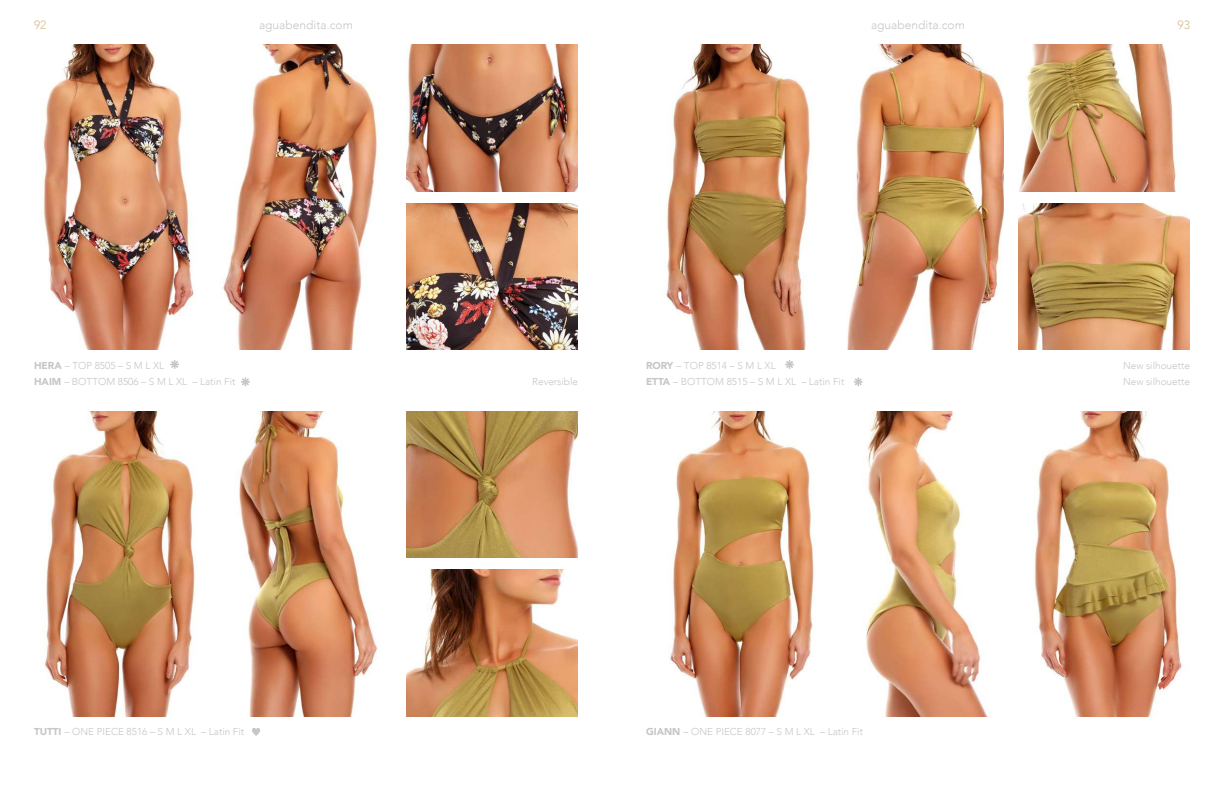
<style>
.page{position:relative;width:1224px;height:792px;background:#fff}
.page>*{position:absolute;margin:0;border:0;box-sizing:border-box;transform-origin:0 0}
.t1{font:300 12px "Avenir";color:#c6c6c6}
.t2{font:300 12px "Avenir";color:#dbbc8c}
.t3{font:300 10px "Avenir";color:#c6c6c6}
.s1{font-weight:900}
</style>
<div class="page">
<img style="left:406px;top:570px;width:172px;height:146px">
<img style="left:239px;top:411px;width:139px;height:305px">
<img style="left:406px;top:411px;width:172px;height:147px">
<img style="left:42px;top:411px;width:154px;height:305px">
<img style="left:406px;top:203px;width:172px;height:147px">
<img style="left:406px;top:45px;width:172px;height:146px">
<img style="left:223px;top:45px;width:154px;height:305px">
<img style="left:43px;top:45px;width:152px;height:305px">
<svg style="left:252px;top:728px;width:8px;height:8px"></svg>
<img style="left:1034px;top:411px;width:149px;height:305px">
<img style="left:866px;top:411px;width:121px;height:305px">
<img style="left:670px;top:411px;width:144px;height:305px">
<img style="left:847px;top:45px;width:157px;height:305px">
<img style="left:1019px;top:45px;width:157px;height:146px">
<img style="left:1018px;top:203px;width:172px;height:147px">
<img style="left:665px;top:45px;width:146px;height:305px">
<svg style="left:170px;top:360px;width:9px;height:9px"></svg>
<svg style="left:785px;top:360px;width:9px;height:9px"></svg>
<svg style="left:241px;top:377px;width:9px;height:9px"></svg>
<svg style="left:854px;top:377px;width:9px;height:9px"></svg>
<p class="t2" style="left:34px;top:18px;width:14px">92</p>
<p class="t1" style="left:259px;top:18px;width:95px">aguabendita.com</p>
<p class="t1" style="left:871px;top:18px;width:95px">aguabendita.com</p>
<p class="t2" style="left:1178px;top:18px;width:14px">93</p>
<p class="t3" style="left:34px;top:359px;width:132px"><span class="s1">HERA</span> – TOP 8505 – S M L XL</p>
<p class="t3" style="left:646px;top:359px;width:131px"><span class="s1">RORY</span> – TOP 8514 – S M L XL</p>
<p class="t3" style="left:1123px;top:359px;width:68px">New silhouette</p>
<p class="t3" style="left:34px;top:375px;width:203px"><span class="s1">HAIM</span> – BOTTOM 8506 – S M L XL – Latin Fit</p>
<p class="t3" style="left:532px;top:375px;width:47px">Reversible</p>
<p class="t3" style="left:646px;top:375px;width:200px"><span class="s1">ETTA</span> – BOTTOM 8515 – S M L XL – Latin Fit</p>
<p class="t3" style="left:1123px;top:375px;width:68px">New silhouette</p>
<p class="t3" style="left:34px;top:726px;width:212px"><span class="s1">TUTTI</span> – ONE PIECE 8516 – S M L XL – Latin Fit</p>
<p class="t3" style="left:646px;top:726px;width:219px"><span class="s1">GIANN</span> – ONE PIECE 8077 – S M L XL – Latin Fit</p>
</div>
